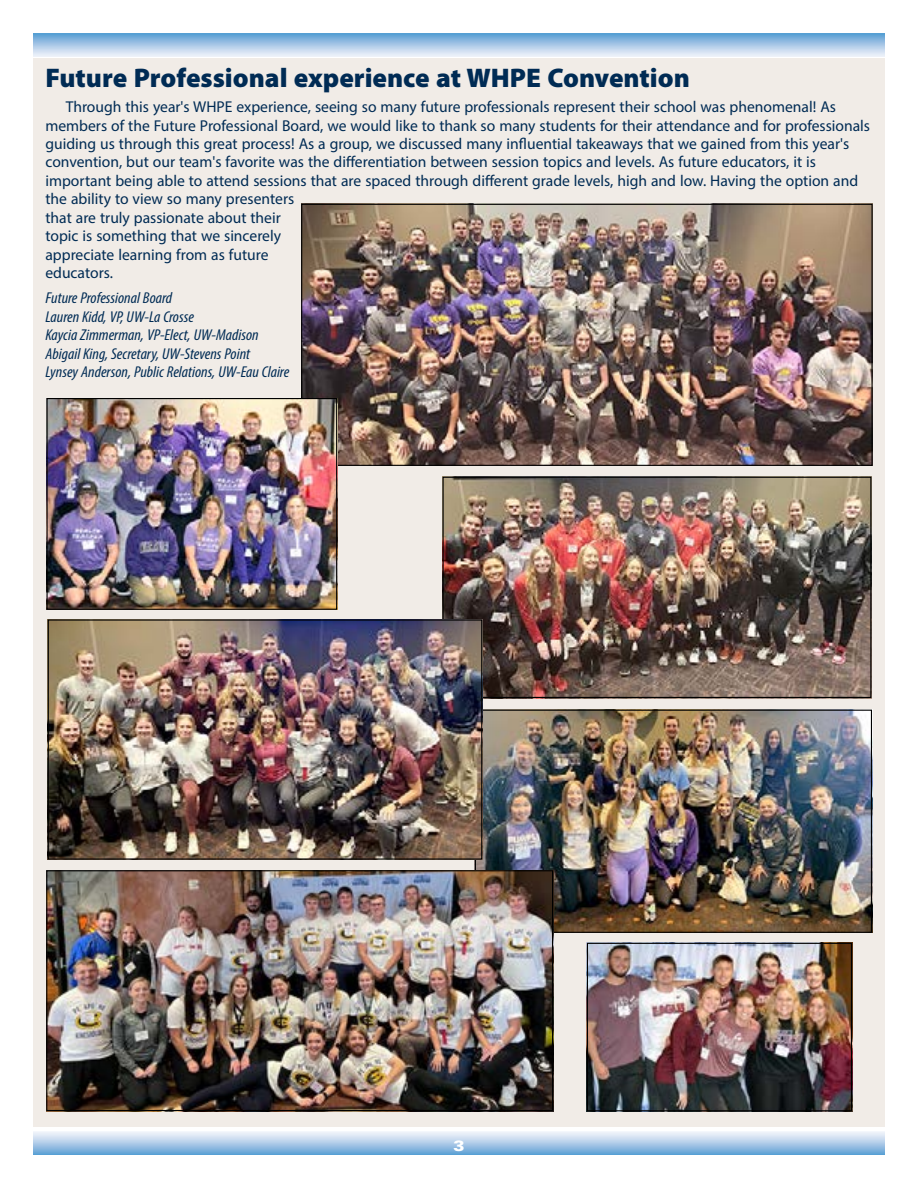
<style>
.page{position:relative;width:918px;height:1188px;background:#fff}
.page>*{position:absolute;margin:0;border:0;box-sizing:border-box;transform-origin:0 0}
.t1{font:900 27px "Myriad Pro";color:#002b54}
.t2{font:15.75px/18.5px "Myriad Pro";color:#002b54}
.t3{font:italic condensed 15.75px/18.5px "Myriad Pro";color:#002b54;scale:1.09 1}
.t4{font:900 15px "Univers";color:#fff;scale:1.1 1}
</style>
<div class="page">
<div style="left:34px;top:1132px;width:850px;height:22px;background:linear-gradient(to bottom,#f7f5fb,#6da7d8)"></div>
<div style="left:34px;top:34px;width:850px;height:22px;background:linear-gradient(to bottom,#5f9fd4,#e9edf8)"></div>
<div style="left:33px;top:58px;width:851px;height:1069px;background:#f1ece7"></div>
<img style="left:303px;top:206px;width:568px;height:258px">
<div style="left:301px;top:204px;width:572px;height:262px;border:1px solid #000"></div>
<img style="left:477px;top:712px;width:393px;height:219px">
<div style="left:475px;top:710px;width:397px;height:223px;border:1px solid #000"></div>
<img style="left:442px;top:477px;width:427px;height:219px">
<div style="left:443px;top:477px;width:428px;height:221px;border:1px solid #000"></div>
<img style="left:589px;top:945px;width:261px;height:164px">
<div style="left:587px;top:943px;width:265px;height:168px;border:1px solid #000"></div>
<img style="left:48px;top:872px;width:503px;height:237px">
<div style="left:46px;top:870px;width:507px;height:241px;border:1px solid #000"></div>
<img style="left:48px;top:400px;width:287px;height:208px">
<div style="left:46px;top:398px;width:291px;height:212px;border:1px solid #000"></div>
<img style="left:50px;top:621px;width:430px;height:237px">
<div style="left:48px;top:619px;width:434px;height:241px;border:1px solid #000"></div>
<h1 class="t1" style="left:45px;top:60px;width:646px">Future Professional experience at WHPE Convention</h1>
<p class="t2" style="left:45px;top:97px;width:826px;text-indent:20px">Through this year's WHPE experience, seeing so many future professionals represent their school was phenomenal! As members of the Future Professional Board, we would like to thank so many students for their attendance and for professionals guiding us through this great process! As a group, we discussed many influential takeaways that we gained from this year's convention, but our team's favorite was the differentiation between session topics and levels. As future educators, it is important being able to attend sessions that are spaced through different grade levels, high and low. Having the option and the ability to view so many presenters<br>that are truly passionate about their<br>topic is something that we sincerely<br>appreciate learning from as future<br>educators.</p>
<p class="t3" style="left:45px;top:289px;width:225px">Future Professional Board<br>Lauren Kidd, VP, UW-La Crosse<br>Kaycia Zimmerman, VP-Elect, UW-Madison Abigail King, Secretary, UW-Stevens Point<br>Lynsey Anderson, Public Relations, UW-Eau Claire</p>
<p class="t4" style="left:453px;top:1137px;width:12px">3</p>
</div>
